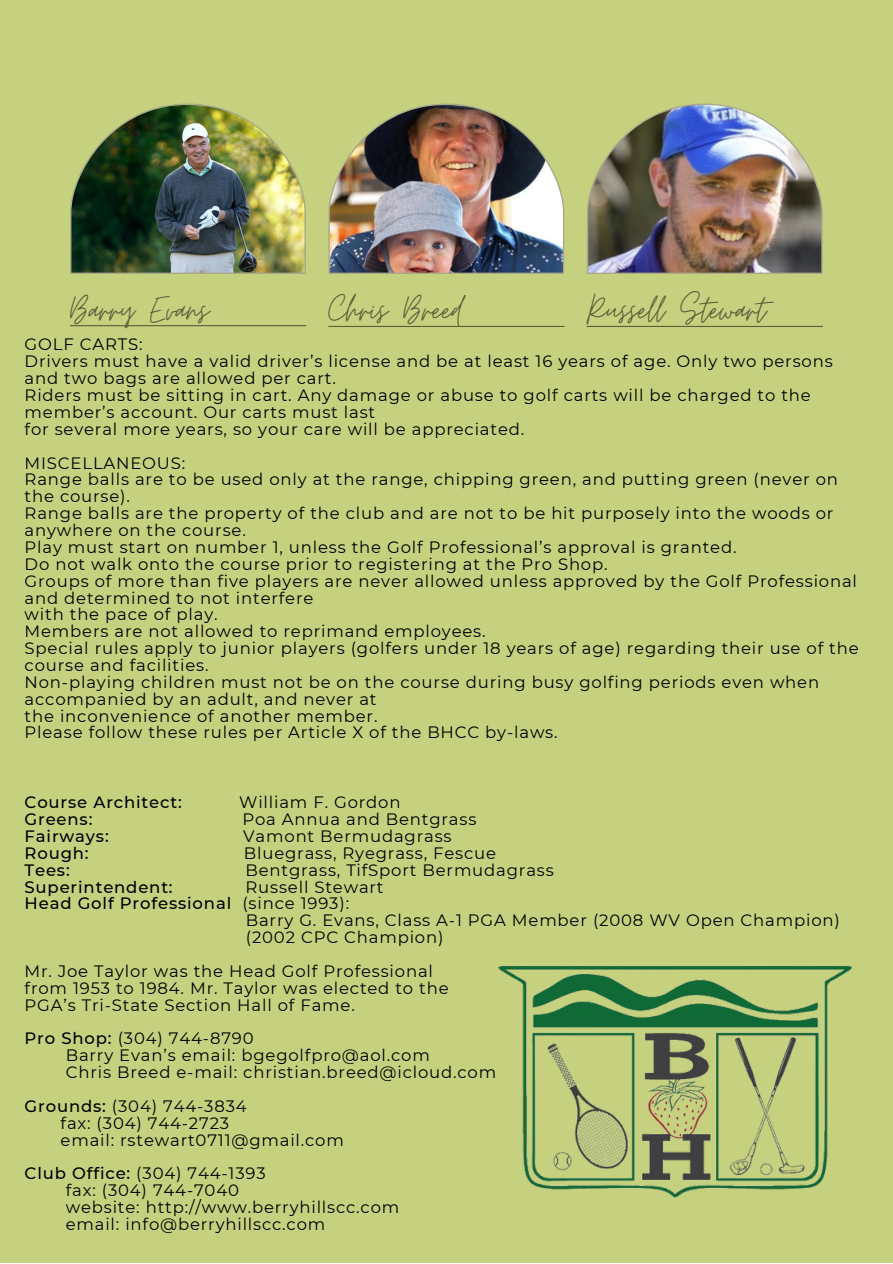
<style>
.page{position:relative;width:893px;height:1264px;background:#fff}
.page>*{position:absolute;margin:0;border:0;box-sizing:border-box;transform-origin:0 0}
.t1{font:42px "Moon Time";color:#5f5c39}
.t2{font:16.5px/16.8px "Montserrat";letter-spacing:.05em;color:#000}
.t3{font:500 16.5px "Montserrat";letter-spacing:.05em;color:#000}
.s1{font-weight:400}
.s2{font-weight:500}
</style>
<div class="page">
<div style="left:0;top:0;width:892px;height:1262px;background:#c6d17f"></div>
<hr style="left:70px;top:325px;width:236px;height:1px;background:#5f5c39">
<hr style="left:328px;top:326px;width:236px;height:1px;background:#5f5c39">
<hr style="left:586px;top:326px;width:237px;height:1px;background:#5f5c39">
<img style="left:70px;top:103px;width:236px;height:171px">
<img style="left:328px;top:103px;width:236px;height:171px">
<img style="left:587px;top:103px;width:235px;height:171px">
<img style="left:498px;top:966px;width:354px;height:232px">
<h1 class="t1" style="left:70px;top:284px;width:140px">Barry Evans</h1>
<h1 class="t1" style="left:328px;top:284px;width:137px">Chris Breed</h1>
<h1 class="t1" style="left:586px;top:284px;width:180px">Russell Stewart</h1>
<p class="t2" style="left:25px;top:336px;width:809px">GOLF CARTS:<br>Drivers must have a valid driver’s license and be at least 16 years of age. Only two persons and two bags are allowed per cart.<br>Riders must be sitting in cart. Any damage or abuse to golf carts will be charged to the member’s account. Our carts must last<br>for several more years, so your care will be appreciated.</p>
<p class="t2" style="left:25px;top:454px;width:835px">MISCELLANEOUS:<br>Range balls are to be used only at the range, chipping green, and putting green (never on the course).<br>Range balls are the property of the club and are not to be hit purposely into the woods or anywhere on the course.<br>Play must start on number 1, unless the Golf Professional’s approval is granted.<br>Do not walk onto the course prior to registering at the Pro Shop.<br>Groups of more than five players are never allowed unless approved by the Golf Professional and determined to not interfere<br>with the pace of play.<br>Members are not allowed to reprimand employees.<br>Special rules apply to junior players (golfers under 18 years of age) regarding their use of the course and facilities.<br>Non-playing children must not be on the course during busy golfing periods even when accompanied by an adult, and never at<br>the inconvenience of another member.<br>Please follow these rules per Article X of the BHCC by-laws.</p>
<p class="t3" style="left:25px;top:792px;width:159px">Course Architect:</p>
<p class="t2" style="left:239px;top:794px;width:163px">William F. Gordon</p>
<p class="t3" style="left:25px;top:809px;width:69px">Greens:</p>
<p class="t2" style="left:242px;top:810px;width:235px">Poa Annua and Bentgrass</p>
<p class="t3" style="left:25px;top:826px;width:86px">Fairways:</p>
<p class="t2" style="left:243px;top:827px;width:210px">Vamont Bermudagrass</p>
<p class="t3" style="left:25px;top:842px;width:66px">Rough:</p>
<p class="t2" style="left:244px;top:844px;width:253px">Bluegrass, Ryegrass, Fescue</p>
<p class="t3" style="left:25px;top:859px;width:47px">Tees:</p>
<p class="t2" style="left:245px;top:861px;width:310px">Bentgrass, TifSport Bermudagrass</p>
<p class="t3" style="left:25px;top:876px;width:150px">Superintendent:</p>
<p class="t2" style="left:245px;top:878px;width:140px">Russell Stewart</p>
<p class="t3" style="left:25px;top:893px;width:326px">Head Golf Professional <span class="s1">(since 1993):</span></p>
<p class="t2" style="left:246px;top:912px;width:595px">Barry G. Evans, Class A-1 PGA Member (2008 WV Open Champion)</p>
<p class="t2" style="left:246px;top:928px;width:199px">(2002 CPC Champion)</p>
<p class="t2" style="left:25px;top:962px;width:425px">Mr. Joe Taylor was the Head Golf Professional from 1953 to 1984. Mr. Taylor was elected to the<br>PGA’s Tri-State Section Hall of Fame.</p>
<p class="t2" style="left:66px;top:1030px;width:432px;text-indent:-41px"><span class="s2">Pro Shop:</span> (304) 744-8790<br>Barry Evan’s email: bgegolfpro@aol.com<br>Chris Breed e-mail: christian.breed@icloud.com</p>
<p class="t2" style="left:61px;top:1097px;width:285px;text-indent:-36px"><span class="s2">Grounds:</span> (304) 744-3834<br>fax: (304) 744-2723<br>email: rstewart0711@gmail.com</p>
<p class="t2" style="left:66px;top:1164px;width:335px;text-indent:-41px"><span class="s2">Club Office:</span> (304) 744-1393<br>fax: (304) 744-7040<br>website: http://www.berryhillscc.com email: info@berryhillscc.com</p>
</div>
